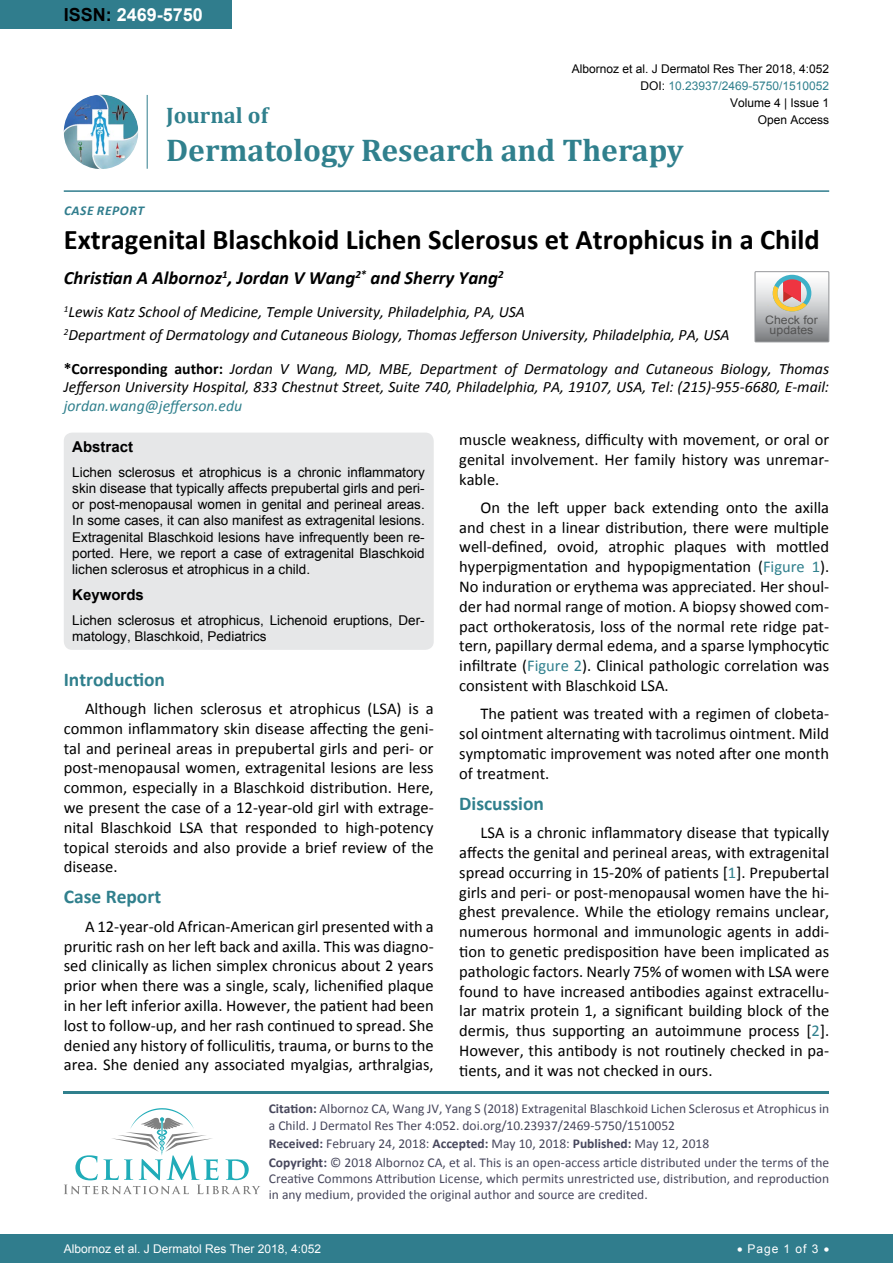
<style>
.page{position:relative;width:893px;height:1263px;background:#fff}
.page>*{position:absolute;margin:0;border:0;box-sizing:border-box;transform-origin:0 0}
.t1{font:700 31.5px "Cambria";color:#30808d}
.t2{font:700 28.5px "Calibri";color:#000}
.t3{font:700 22.5px "Cambria";color:#30808d}
.t4{font:700 19.5px "Calibri";color:#30808d}
.t5{font:italic 700 18.75px "Calibri";color:#000}
.t6{font:700 18px "Arial";color:#fff}
.t7{font:16.5px/19.8px "Calibri";color:#000;text-align:justify}
.t8{font:italic 15.75px/23.1px "Calibri";color:#000}
.t9{font:italic 15.75px "Calibri";color:#30808d}
.t10{font:700 15px "Arial";color:#000}
.t11{font:13.5px/16.2px "Calibri";color:#47475c}
.t12{font:13.5px/16.2px "Arial";color:#000;text-align:justify}
.t13{font:italic 700 13.5px "Calibri";letter-spacing:.04em;color:#307d8d}
.t14{font:12px "Arial";color:#000}
.t15{font:12px "Arial";color:#fff}
.t16{font:12px "Arial";color:#30808d}
.t17{font:11.7px/10.1px "Arial";color:#535353;text-align:center;scale:1.06 1}
.s1{color:#000}
.s2{font-weight:700;font-style:normal}
.s3{color:#30808d}
.s4{font-weight:700}
</style>
<div class="page">
<hr style="left:64px;top:1091px;width:765px;height:2px;background:#30808d">
<svg style="left:64px;top:1108px;width:196px;height:86px"></svg>
<div style="left:0;top:1234px;width:893px;height:29px;background:#307d8d"></div>
<div style="left:0;top:0;width:231px;height:28px;background:#307d8d"></div>
<img style="left:64px;top:95px;width:74px;height:74px;border-radius:37px">
<hr style="left:147px;top:95px;width:1px;height:74px;background:#307d8d">
<hr style="left:64px;top:190px;width:765px;height:2px;background:#307d8d">
<div style="left:64px;top:433px;width:370px;height:217px;background:#e6e7e8;border-radius:9px"></div>
<svg style="left:755px;top:272px;width:74px;height:70px;background:#bdb6b3"></svg>
<p class="t6" style="left:64px;top:2px;width:141px"><span class="s1">ISSN:</span> 2469-5750</p>
<p class="t13" style="left:64px;top:202px;width:82px">Case Repor t</p>
<p class="t14" style="left:572px;top:60px;width:259px">Albornoz et al. J Dermatol Res Ther 2018, 4:052</p>
<p class="t14" style="left:730px;top:95px;width:101px">Volume 4 | Issue 1</p>
<p class="t16" style="left:640px;top:78px;width:190px"><span class="s1">DOI:</span> 10.23937/2469-5750/1510052</p>
<h3 class="t3" style="left:166px;top:100px;width:103px">Journal of</h3>
<h1 class="t1" style="left:166px;top:128px;width:519px">Dermatology Research and Therapy</h1>
<p class="t14" style="left:758px;top:112px;width:73px">Open Access</p>
<h2 class="t2" style="left:64px;top:222px;width:758px">Extragenital Blaschkoid Lichen Sclerosus et Atrophicus in a Child</h2>
<p class="t5" style="left:64px;top:266px;width:441px">Christian A Albornoz<sup>1</sup>, Jordan V Wang<sup>2*</sup> and Sherry Yang<sup>2</sup></p>
<p class="t8" style="left:64px;top:300px;width:667px"><sup>1</sup>Lewis Katz School of Medicine, Temple University, Philadelphia, PA, USA<br><sup>2</sup>Department of Dermatology and Cutaneous Biology, Thomas Jefferson University, Philadelphia, PA, USA</p>
<p class="t8" style="left:64px;top:358px;width:767px;line-height:18.9px"><span class="s2">*Corresponding author:</span> Jordan V Wang, MD, MBE, Department of Dermatology and Cutaneous Biology, Thomas<br>Jefferson University Hospital, 833 Chestnut Street, Suite 740, Philadelphia, PA, 19107, USA, Tel: (215)-955-6680, E-mail:</p>
<p class="t9" style="left:64px;top:395px;width:180px">jordan.wang@jefferson.edu</p>
<p class="t10" style="left:72px;top:437px;width:62px">Abstract</p>
<p class="t12" style="left:72px;top:464px;width:354px">Lichen sclerosus et atrophicus is a chronic inflammatory skin disease that typically affects prepubertal girls and peri&shy;or post-menopausal women in genital and perineal areas.<br>In some cases, it can also manifest as extragenital lesions.<br>Extragenital Blaschkoid lesions have infrequently been re&shy;ported. Here, we report a case of extragenital Blaschkoid lichen sclerosus et atrophicus in a child.</p>
<p class="t10" style="left:72px;top:585px;width:73px">Keywords</p>
<p class="t12" style="left:72px;top:612px;width:354px">Lichen sclerosus et atrophicus, Lichenoid eruptions, Der&shy;matology, Blaschkoid, Pediatrics</p>
<p class="t17" style="left:765px;top:315px;width:51px">Check for updates</p>
<p class="t7" style="left:459px;top:430px;width:371px">muscle weakness, difficulty with movement, or oral or genital involvement. Her family history was unremar&shy;kable.</p>
<p class="t7" style="left:459px;top:497px;width:371px;text-indent:21px">On the left upper back extending onto the axilla and chest in a linear distribution, there were multiple well-defined, ovoid, atrophic plaques with mottled hyperpigmentation and hypopigmentation (<span class="s3">Figure 1</span>).<br>No induration or erythema was appreciated. Her shoul&shy;der had normal range of motion. A biopsy showed com&shy;pact orthokeratosis, loss of the normal rete ridge pat&shy;tern, papillary dermal edema, and a sparse lymphocytic infiltrate (<span class="s3">Figure 2</span>). Clinical pathologic correlation was consistent with Blaschkoid LSA.</p>
<p class="t7" style="left:459px;top:704px;width:371px;text-indent:21px">The patient was treated with a regimen of clobeta&shy;sol ointment alternating with tacrolimus ointment. Mild symptomatic improvement was noted after one month of treatment.</p>
<p class="t4" style="left:459px;top:791px;width:86px">Discussion</p>
<p class="t7" style="left:459px;top:823px;width:371px;text-indent:21px">LSA is a chronic inflammatory disease that typically affects the genital and perineal areas, with extragenital spread occurring in 15-20% of patients [<span class="s3">1</span>]. Prepubertal girls and peri- or post-menopausal women have the hi&shy;ghest prevalence. While the etiology remains unclear, numerous hormonal and immunologic agents in addi&shy;tion to genetic predisposition have been implicated as pathologic factors. Nearly 75% of women with LSA were found to have increased antibodies against extracellu&shy;lar matrix protein 1, a significant building block of the dermis, thus supporting an autoimmune process [<span class="s3">2</span>].<br>However, this antibody is not routinely checked in pa&shy;tients, and it was not checked in ours.</p>
<p class="t4" style="left:64px;top:667px;width:103px">Introduction</p>
<p class="t7" style="left:64px;top:699px;width:371px;text-indent:21px">Although lichen sclerosus et atrophicus (LSA) is a common inflammatory skin disease affecting the geni&shy;tal and perineal areas in prepubertal girls and peri- or post-menopausal women, extragenital lesions are less common, especially in a Blaschkoid distribution. Here, we present the case of a 12-year-old girl with extrage&shy;nital Blaschkoid LSA that responded to high-potency topical steroids and also provide a brief review of the disease.</p>
<p class="t4" style="left:64px;top:885px;width:99px">Case Report</p>
<p class="t7" style="left:64px;top:916px;width:371px;text-indent:21px">A 12-year-old African-American girl presented with a pruritic rash on her left back and axilla. This was diagno&shy;sed clinically as lichen simplex chronicus about 2 years prior when there was a single, scaly, lichenified plaque in her left inferior axilla. However, the patient had been lost to follow-up, and her rash continued to spread. She denied any history of folliculitis, trauma, or burns to the area. She denied any associated myalgias, arthralgias,</p>
<p class="t11" style="left:269px;top:1101px;width:562px"><span class="s4">Citation:</span> Albornoz CA, Wang JV, Yang S (2018) Extragenital Blaschkoid Lichen Sclerosus et Atrophicus in a Child. J Dermatol Res Ther 4:052. doi.org/10.23937/2469-5750/1510052</p>
<p class="t11" style="left:269px;top:1134px;width:562px;line-height:18.6px"><span class="s4">Received:</span> February 24, 2018: <span class="s4">Accepted:</span> May 10, 2018: <span class="s4">Published:</span> May 12, 2018<br><span class="s4">Copyright:</span> © 2018 Albornoz CA, et al. This is an open-access article distributed under the terms of the</p>
<p class="t11" style="left:269px;top:1170px;width:562px">Creative Commons Attribution License, which permits unrestricted use, distribution, and reproduction in any medium, provided the original author and source are credited.</p>
<p class="t15" style="left:64px;top:1241px;width:259px">Albornoz et al. J Dermatol Res Ther 2018, 4:052</p>
<p class="t15" style="left:737px;top:1241px;width:94px">• Page 1 of 3 •</p>
</div>
